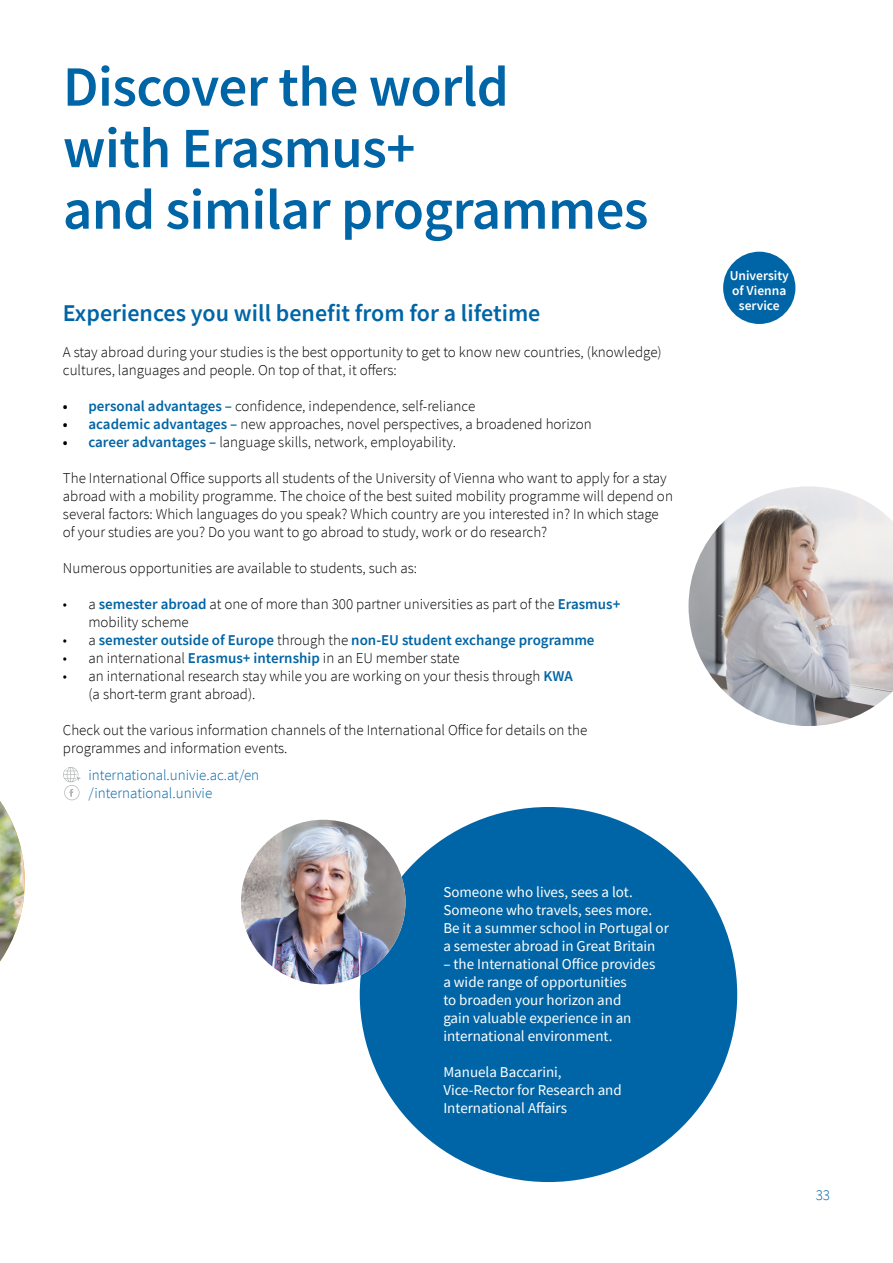
<style>
.page{position:relative;width:893px;height:1263px;background:#fff}
.page>*{position:absolute;margin:0;border:0;box-sizing:border-box;transform-origin:0 0}
.Ebene_2___Headline_blau__H3{font:600 57px/61.5px "Source Sans Pro";letter-spacing:-.01em;color:#0065a6}
.Ebene_3___Headline_blau__H4{font:600 24px "Source Sans Pro";color:#0065a6}
.Fließtext_10_12__P{font:300 15px/18px "Source Sans Pro";color:#000}
.Zitat_Human__P{font:15px/18px "Source Sans Pro";color:#fff}
.t1{font:600 15px "Source Sans Pro";color:#0065a6}
.Adressblock__P{font:300 15px "Source Sans Pro";color:#0065a6}
.Button__P{font:600 13.5px/15px "Source Sans Pro";color:#fff;text-align:center}
.s1{font-weight:600}
.s2{font-weight:600;color:#0065a6}
.s3{font-weight:300;color:#000}
</style>
<div class="page">
<div style="left:723px;top:252px;width:72px;height:72px;background:#0065a6;border-radius:50%"></div>
<img style="left:0;top:801px;width:25px;height:160px">
<svg style="left:63px;top:767px;width:18px;height:33px"></svg>
<img style="left:688px;top:486px;width:205px;height:240px">
<div style="left:360px;top:807px;width:377px;height:375px;background:#0065a6;border-radius:50%"></div>
<img style="left:241px;top:820px;width:164px;height:164px;border-radius:82px">
<h3 class="Ebene_2___Headline_blau__H3" style="left:63px;top:55px;width:587px">Discover the world<br>with Erasmus+<br>and similar programmes</h3>
<h4 class="Ebene_3___Headline_blau__H4" style="left:63px;top:297px;width:479px">Experiences you will benefit from for a lifetime</h4>
<p class="Fließtext_10_12__P" style="left:63px;top:343px;width:600px">A stay abroad during your studies is the best opportunity to get to know new countries, (knowledge) cultures, languages and people. On top of that, it offers:</p>
<p class="Fließtext_10_12__P" style="left:63px;top:397px;width:414px"><span class="s1">•</span> <span class="s2">personal advantages –</span> confidence, independence, self-reliance</p>
<p class="Fließtext_10_12__P" style="left:63px;top:415px;width:530px"><span class="s1">•</span> <span class="s2">academic advantages –</span> new approaches, novel perspectives, a broadened horizon</p>
<p class="Fließtext_10_12__P" style="left:63px;top:433px;width:395px"><span class="s1">•</span> <span class="s2">career advantages –</span> language skills, network, employability.</p>
<p class="Fließtext_10_12__P" style="left:63px;top:469px;width:611px">The International Office supports all students of the University of Vienna who want to apply for a stay abroad with a mobility programme. The choice of the best suited mobility programme will depend on several factors: Which languages do you speak? Which country are you interested in? In which stage of your studies are you? Do you want to go abroad to study, work or do research?</p>
<p class="Fließtext_10_12__P" style="left:63px;top:559px;width:356px">Numerous opportunities are available to students, such as:</p>
<p class="Fließtext_10_12__P" style="left:88px;top:595px;width:533px;text-indent:-26px">• a <span class="s2">semester abroad</span> at one of more than 300 partner universities as part of the <span class="s2">Erasmus+ </span>mobility scheme</p>
<p class="t1" style="left:63px;top:630px;width:533px"><span class="s3">• a</span> semester outside of Europe <span class="s3">through the</span> non--EU student exchange programme</p>
<p class="Fließtext_10_12__P" style="left:63px;top:649px;width:398px">• an international <span class="s2">Erasmus+ internship</span> in an EU member state</p>
<p class="Fließtext_10_12__P" style="left:88px;top:667px;width:486px;text-indent:-26px">• an international research stay while you are working on your thesis through <span class="s2">KWA </span>(a short-term grant abroad).</p>
<p class="Fließtext_10_12__P" style="left:63px;top:721px;width:526px">Check out the various information channels of the International Office for details on the programmes and information events.</p>
<p class="Adressblock__P" style="left:88px;top:766px;width:172px">international.univie.ac.at/en</p>
<p class="Adressblock__P" style="left:88px;top:784px;width:125px">/international.univie</p>
<p class="Zitat_Human__P" style="left:443px;top:883px;width:227px">Someone who lives, sees a lot.<br>Someone who travels, sees more.<br>Be it a summer school in Portugal or a semester abroad in Great Britain</p>
<p class="Zitat_Human__P" style="left:443px;top:955px;width:214px">– the International Office provides a wide range of opportunities<br>to broaden your horizon and<br>gain valuable experience in an international environment.</p>
<p class="Zitat_Human__P" style="left:443px;top:1063px;width:180px">Manuela Baccarini,<br>Vice-Rector for Research and<br>International Affairs</p>
<p class="Button__P" style="left:730px;top:268px;width:61px">University of Vienna service</p>
<p class="Adressblock__P" style="left:816px;top:1186px;width:16px">33</p>
</div>
